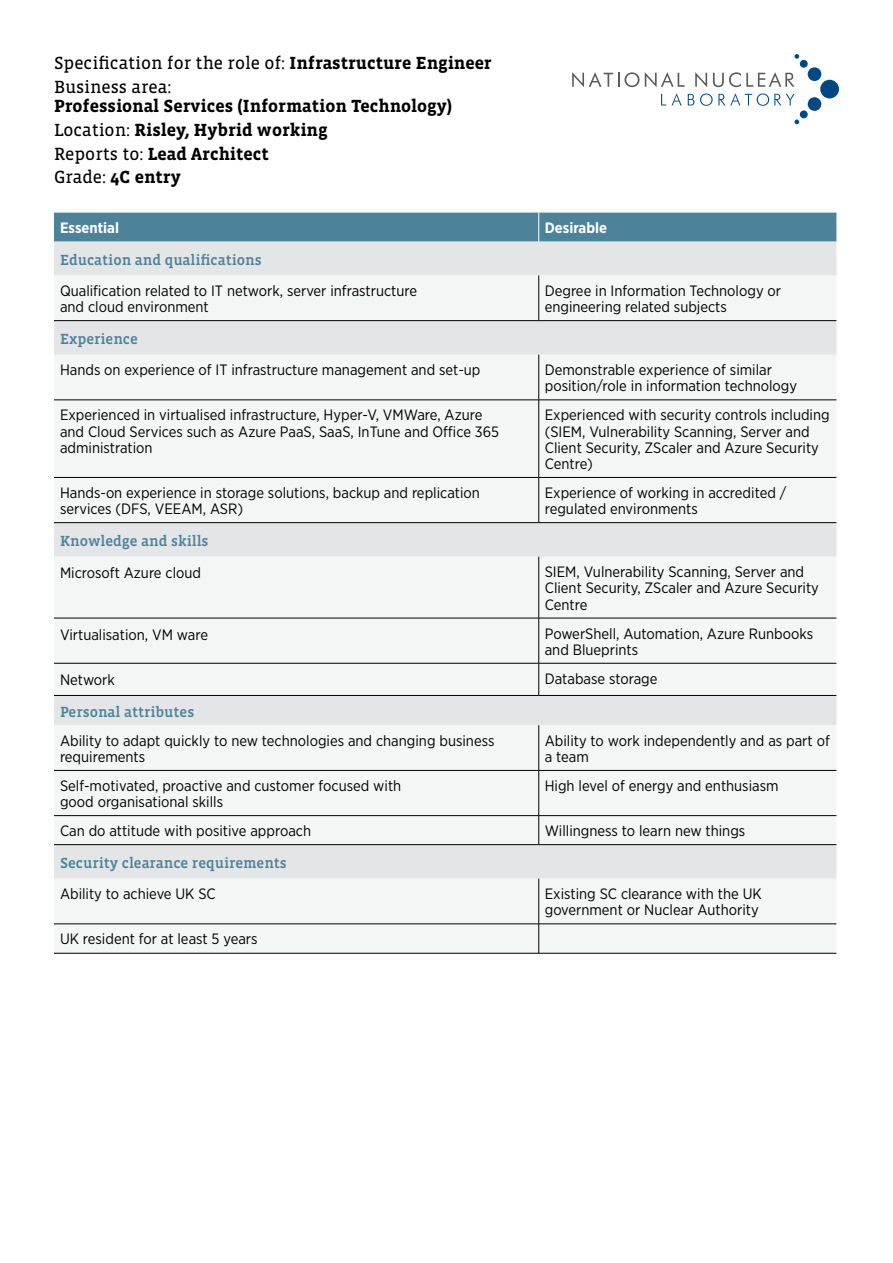
<style>
.page{position:relative;width:893px;height:1263px;background:#fff}
.page>*{position:absolute;margin:0;border:0;box-sizing:border-box;transform-origin:0 0}
.t1{font:700 18px/23.7px "Vista Slab OTCE";color:#000}
.t2{font:18px/23.7px "Vista Slab OTCE";color:#000}
.t3{font:15px/16.2px "Gotham Narrow";color:#000}
.t4{font:500 15px "Vista Slab OTCE";color:#4c839b}
.t5{font:700 15px "Gotham Narrow";color:#fff}
.s1{font-weight:700}
.s2{font-weight:400}
</style>
<div class="page">
<div style="left:820px;top:80px;width:19px;height:18px;background:#004982;border-radius:50%"></div>
<div style="left:808px;top:97px;width:13px;height:14px;background:#004982;border-radius:50%"></div>
<div style="left:800px;top:110px;width:8px;height:8px;background:#004982;border-radius:50%"></div>
<svg style="left:794px;top:120px;width:5px;height:4px"></svg>
<div style="left:808px;top:67px;width:13px;height:14px;background:#004982;border-radius:50%"></div>
<div style="left:800px;top:60px;width:8px;height:8px;background:#004982;border-radius:50%"></div>
<svg style="left:794px;top:54px;width:5px;height:5px"></svg>
<svg style="left:661px;top:93px;width:21px;height:12px"></svg>
<svg style="left:688px;top:94px;width:6px;height:11px"></svg>
<svg style="left:700px;top:93px;width:95px;height:13px"></svg>
<svg style="left:572px;top:72px;width:67px;height:15px"></svg>
<svg style="left:645px;top:72px;width:40px;height:15px"></svg>
<svg style="left:695px;top:72px;width:12px;height:15px"></svg>
<svg style="left:713px;top:72px;width:81px;height:15px"></svg>
<div style="left:54px;top:242px;width:782px;height:33px;background:#e4e5e6"></div>
<svg style="left:54px;top:275px;width:782px;height:678px;fill:#f4f5f5"></svg>
<hr style="left:538px;top:275px;width:1px;height:45px;background:#000">
<hr style="left:54px;top:320px;width:485px;height:1px;background:#000">
<hr style="left:539px;top:320px;width:297px;height:1px;background:#000">
<hr style="left:538px;top:355px;width:1px;height:45px;background:#000">
<hr style="left:54px;top:400px;width:485px;height:1px;background:#000">
<hr style="left:539px;top:400px;width:297px;height:1px;background:#000">
<hr style="left:538px;top:400px;width:1px;height:77px;background:#000">
<hr style="left:54px;top:477px;width:485px;height:1px;background:#000">
<hr style="left:539px;top:477px;width:297px;height:1px;background:#000">
<hr style="left:538px;top:478px;width:1px;height:44px;background:#000">
<hr style="left:54px;top:522px;width:485px;height:1px;background:#000">
<hr style="left:539px;top:522px;width:297px;height:1px;background:#000">
<hr style="left:538px;top:725px;width:1px;height:45px;background:#000">
<hr style="left:54px;top:770px;width:485px;height:1px;background:#000">
<hr style="left:539px;top:770px;width:297px;height:1px;background:#000">
<hr style="left:538px;top:771px;width:1px;height:44px;background:#000">
<hr style="left:54px;top:815px;width:485px;height:1px;background:#000">
<hr style="left:539px;top:815px;width:297px;height:1px;background:#000">
<svg style="left:538px;top:816px;width:1px;height:28px"></svg>
<hr style="left:54px;top:844px;width:485px;height:1px;background:#000">
<hr style="left:539px;top:844px;width:297px;height:1px;background:#000">
<hr style="left:538px;top:879px;width:1px;height:45px;background:#000">
<hr style="left:54px;top:923px;width:485px;height:1px;background:#000">
<hr style="left:539px;top:923px;width:297px;height:1px;background:#000">
<svg style="left:538px;top:924px;width:1px;height:29px"></svg>
<hr style="left:54px;top:953px;width:485px;height:1px;background:#000">
<hr style="left:539px;top:953px;width:297px;height:1px;background:#000">
<div style="left:54px;top:213px;width:782px;height:29px;background:#4c839b"></div>
<hr style="left:538px;top:557px;width:1px;height:61px;background:#000">
<hr style="left:54px;top:618px;width:485px;height:1px;background:#000">
<hr style="left:539px;top:618px;width:297px;height:1px;background:#000">
<hr style="left:538px;top:618px;width:1px;height:45px;background:#000">
<hr style="left:54px;top:663px;width:485px;height:1px;background:#000">
<hr style="left:539px;top:663px;width:297px;height:1px;background:#000">
<hr style="left:538px;top:663px;width:1px;height:32px;background:#000">
<hr style="left:54px;top:695px;width:485px;height:1px;background:#000">
<hr style="left:539px;top:695px;width:297px;height:1px;background:#000">
<p class="t2" style="left:54px;top:51px;width:439px">Specification for the role of: <span class="s1">Infrastructure Engineer<br></span>Business area:</p>
<p class="t1" style="left:54px;top:94px;width:400px">Professional Services (Information Technology)<br><span class="s2">Location:</span> Risley, Hybrid working<br><span class="s2">Reports to:</span> Lead Architect<br><span class="s2">Grade:</span> 4C entry</p>
<p class="t5" style="left:60px;top:218px;width:60px">Essential</p>
<p class="t5" style="left:545px;top:218px;width:64px">Desirable</p>
<p class="t4" style="left:60px;top:251px;width:203px">Education and qualifications</p>
<p class="t3" style="left:60px;top:282px;width:359px">Qualification related to IT network, server infrastructure and cloud environment</p>
<p class="t3" style="left:545px;top:282px;width:238px">Degree in Information Technology or engineering related subjects</p>
<p class="t4" style="left:60px;top:330px;width:79px">Experience</p>
<p class="t3" style="left:60px;top:361px;width:422px">Hands on experience of IT infrastructure management and set-up</p>
<p class="t3" style="left:545px;top:361px;width:254px">Demonstrable experience of similar position/role in information technology</p>
<p class="t3" style="left:60px;top:407px;width:441px">Experienced in virtualised infrastructure, Hyper-V, VMWare, Azure and Cloud Services such as Azure PaaS, SaaS, InTune and Office 365 administration</p>
<p class="t3" style="left:545px;top:407px;width:286px">Experienced with security controls including (SIEM, Vulnerability Scanning, Server and Client Security, ZScaler and Azure Security Centre)</p>
<p class="t3" style="left:60px;top:484px;width:421px">Hands-on experience in storage solutions, backup and replication services (DFS, VEEAM, ASR)</p>
<p class="t3" style="left:545px;top:484px;width:243px">Experience of working in accredited / regulated environments</p>
<p class="t4" style="left:60px;top:532px;width:150px">Knowledge and skills</p>
<p class="t3" style="left:60px;top:565px;width:143px">Microsoft Azure cloud</p>
<p class="t3" style="left:545px;top:563px;width:276px">SIEM, Vulnerability Scanning, Server and<br>Client Security, ZScaler and Azure Security<br>Centre</p>
<p class="t3" style="left:60px;top:626px;width:150px">Virtualisation, VM ware</p>
<p class="t3" style="left:545px;top:625px;width:270px">PowerShell, Automation, Azure Runbooks and Blueprints</p>
<p class="t3" style="left:60px;top:671px;width:56px">Network</p>
<p class="t3" style="left:545px;top:670px;width:114px">Database storage</p>
<p class="t4" style="left:60px;top:703px;width:136px">Personal attributes</p>
<p class="t3" style="left:60px;top:732px;width:436px">Ability to adapt quickly to new technologies and changing business requirements</p>
<p class="t3" style="left:545px;top:732px;width:286px">Ability to work independently and as part of a team</p>
<p class="t3" style="left:60px;top:777px;width:343px">Self-motivated, proactive and customer focused with good organisational skills</p>
<p class="t3" style="left:545px;top:777px;width:235px">High level of energy and enthusiasm</p>
<p class="t3" style="left:60px;top:822px;width:253px">Can do attitude with positive approach</p>
<p class="t3" style="left:545px;top:822px;width:202px">Willingness to learn new things</p>
<p class="t4" style="left:60px;top:854px;width:228px">Security clearance requirements</p>
<p class="t3" style="left:60px;top:885px;width:157px">Ability to achieve UK SC</p>
<p class="t3" style="left:545px;top:885px;width:218px">Existing SC clearance with the UK government or Nuclear Authority</p>
<p class="t3" style="left:60px;top:931px;width:199px">UK resident for at least 5 years</p>
</div>
